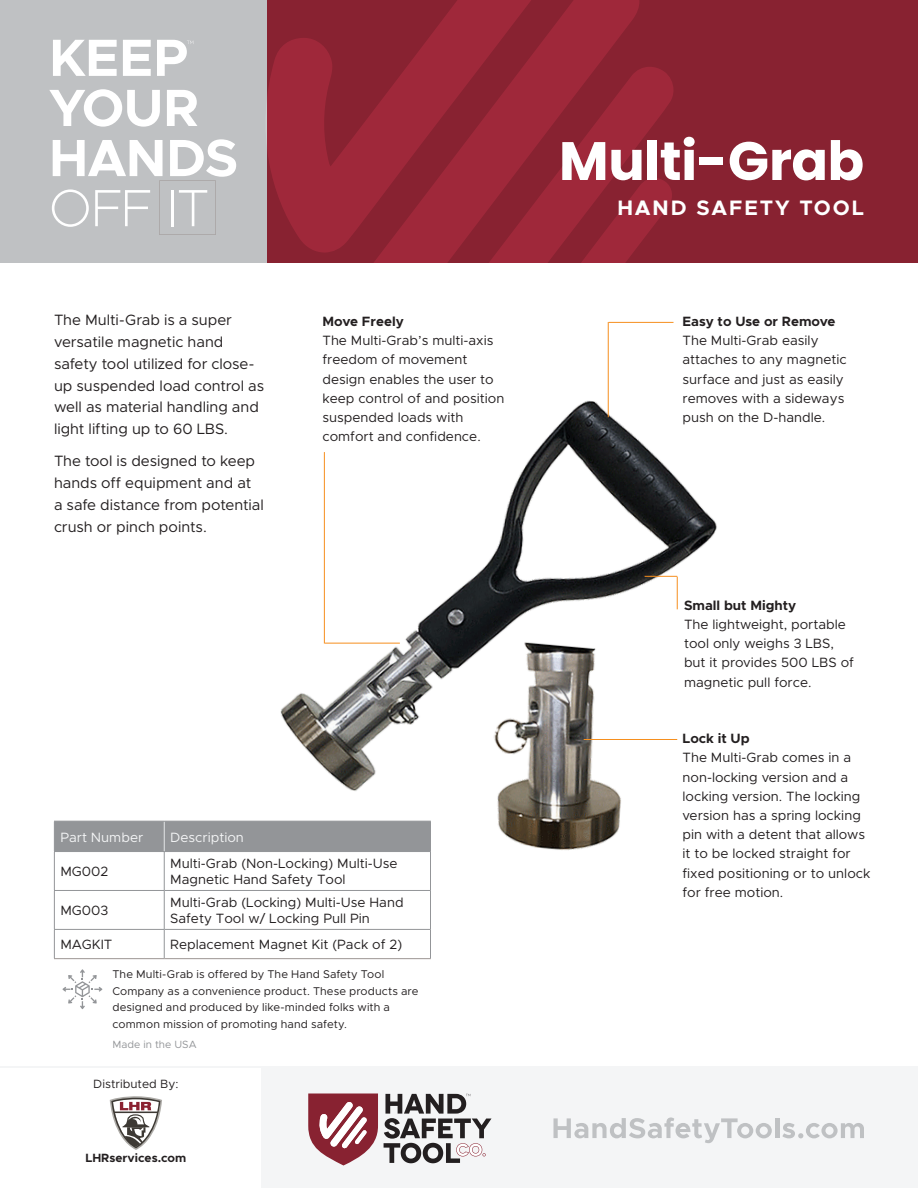
<style>
.page{position:relative;width:918px;height:1188px;background:#fff}
.page>*{position:absolute;margin:0;border:0;box-sizing:border-box;transform-origin:0 0}
.Headline{font:700 54px "Poppins";letter-spacing:-.01em;color:#fff}
.Section_Header_-_Ali{font:700 21px "Metropolis";letter-spacing:.09em;color:#fff}
.Body_Text{font:15px/21.8px "Metropolis";color:#231f20}
.Body_Text-2{font:13.5px/19.2px "Metropolis";color:#231f20}
.Body_Text-3{font:700 13.5px "Metropolis";color:#231f20}
.t1{font:13.5px "Metropolis";color:#f4f5f6}
.Body_Text-4{font:700 12px "Metropolis";color:#231f20}
.Body_Text-5{font:12px "Metropolis";color:#231f20}
.Body_Text-6{font:11.25px/16.5px "Metropolis";letter-spacing:.01em;color:#231f20}
.t2{font:10.5px "Metropolis";color:#939598}
</style>
<div class="page">
<div style="left:264px;top:0;width:654px;height:262px;background:#882231"></div>
<div style="left:0;top:0;width:267px;height:262px;background:#bfc1c3"></div>
<div style="left:261px;top:1066px;width:657px;height:122px;background:#f4f5f6"></div>
<hr style="left:0;top:1066px;width:267px;height:2px;background:#f4f5f6">
<img style="left:248px;top:352px;width:469px;height:499px">
<hr style="left:608px;top:322px;width:1px;height:95px;background:#f68f1e">
<svg style="left:308px;top:1094px;width:70px;height:72px"></svg>
<svg style="left:384px;top:1094px;width:108px;height:69px"></svg>
<svg style="left:553px;top:1117px;width:219px;height:26px"></svg>
<hr style="left:775px;top:1118px;width:4px;height:20px;background:#bfc1c3">
<svg style="left:782px;top:1123px;width:82px;height:15px"></svg>
<svg style="left:53px;top:40px;width:64px;height:36px"></svg>
<svg style="left:123px;top:40px;width:28px;height:36px"></svg>
<svg style="left:49px;top:89px;width:111px;height:38px"></svg>
<svg style="left:167px;top:90px;width:30px;height:36px"></svg>
<svg style="left:52px;top:139px;width:184px;height:96px"></svg>
<svg style="left:157px;top:40px;width:36px;height:36px"></svg>
<svg style="left:266px;top:38px;width:94px;height:215px;fill:#9f283a"></svg>
<svg style="left:360px;top:0;width:279px;height:263px;fill:#9f283a"></svg>
<svg style="left:459px;top:67px;width:215px;height:266px"></svg>
<svg style="left:572px;top:178px;width:102px;height:120px"></svg>
<hr style="left:54px;top:958px;width:110px;height:1px;background:#9c9593">
<hr style="left:164px;top:958px;width:267px;height:1px;background:#9c9593">
<hr style="left:54px;top:852px;width:1px;height:38px;background:#939598">
<hr style="left:164px;top:852px;width:1px;height:38px;background:#939598">
<hr style="left:430px;top:852px;width:1px;height:38px;background:#939598">
<hr style="left:54px;top:891px;width:1px;height:38px;background:#939598">
<hr style="left:164px;top:891px;width:1px;height:38px;background:#939598">
<hr style="left:430px;top:891px;width:1px;height:38px;background:#939598">
<svg style="left:54px;top:930px;width:1px;height:28px"></svg>
<svg style="left:164px;top:930px;width:1px;height:28px"></svg>
<svg style="left:430px;top:930px;width:1px;height:28px"></svg>
<div style="left:54px;top:821px;width:377px;height:30px;background:#939598"></div>
<hr style="left:54px;top:851px;width:110px;height:1px;background:#939598">
<hr style="left:164px;top:851px;width:267px;height:1px;background:#939598">
<hr style="left:54px;top:890px;width:110px;height:1px;background:#939598">
<hr style="left:164px;top:890px;width:267px;height:1px;background:#939598">
<hr style="left:54px;top:929px;width:110px;height:1px;background:#939598">
<hr style="left:164px;top:929px;width:267px;height:1px;background:#939598">
<hr style="left:584px;top:739px;width:93px;height:1px;background:#f68f1e">
<hr style="left:645px;top:576px;width:32px;height:1px;background:#f68f1e">
<hr style="left:677px;top:577px;width:1px;height:32px;background:#f68f1e">
<hr style="left:324px;top:452px;width:1px;height:192px;background:#f68f1e">
<svg style="left:62px;top:969px;width:40px;height:40px"></svg>
<hr style="left:325px;top:643px;width:75px;height:1px;background:#f68f1e">
<svg style="left:110px;top:1096px;width:52px;height:54px"></svg>
<p class="Body_Text" style="left:54px;top:309px;width:212px">The Multi-Grab is a super versatile magnetic hand safety tool utilized for close&shy;up suspended load control as well as material handling and light lifting up to 60 LBS.</p>
<p class="Body_Text" style="left:54px;top:450px;width:211px">The tool is designed to keep hands off equipment and at<br>a safe distance from potential crush or pinch points.</p>
<p class="Body_Text-3" style="left:322px;top:313px;width:83px">Move Freely</p>
<p class="Body_Text-2" style="left:322px;top:331px;width:183px">The Multi-Grab’s multi-axis freedom of movement design enables the user to keep control of and position suspended loads with comfort and confidence.</p>
<p class="t1" style="left:60px;top:829px;width:84px">Part Number</p>
<p class="t1" style="left:170px;top:829px;width:75px">Description</p>
<p class="Body_Text-2" style="left:60px;top:862px;width:50px">MG002</p>
<p class="Body_Text-2" style="left:170px;top:856px;width:229px;line-height:16.2px">Multi-Grab (Non-Locking) Multi-Use<br>Magnetic Hand Safety Tool</p>
<p class="Body_Text-2" style="left:60px;top:901px;width:50px">MG003</p>
<p class="Body_Text-2" style="left:170px;top:894px;width:235px;line-height:16.2px">Multi-Grab (Locking) Multi-Use Hand<br>Safety Tool w/ Locking Pull Pin</p>
<p class="Body_Text-2" style="left:60px;top:935px;width:54px">MAGKIT</p>
<p class="Body_Text-2" style="left:170px;top:935px;width:233px">Replacement Magnet Kit (Pack of 2)</p>
<p class="Body_Text-6" style="left:112px;top:966px;width:308px">The Multi-Grab is offered by The Hand Safety Tool Company as a convenience product. These products are designed and produced by like-minded folks with a common mission of promoting hand safety.</p>
<p class="t2" style="left:112px;top:1038px;width:86px">Made in the USA</p>
<p class="Body_Text-5" style="left:93px;top:1076px;width:87px">Distributed By:</p>
<p class="Body_Text-4" style="left:85px;top:1151px;width:102px">LHRservices.com</p>
<p class="Headline" style="left:559px;top:130px;width:307px">Multi-Grab</p>
<p class="Section_Header_-_Ali" style="left:618px;top:194px;width:248px">HAND SAFETY TOOL</p>
<p class="Body_Text-3" style="left:683px;top:313px;width:155px">Easy to Use or Remove</p>
<p class="Body_Text-2" style="left:683px;top:331px;width:166px">The Multi-Grab easily attaches to any magnetic surface and just as easily removes with a sideways push on the D-handle.</p>
<p class="Body_Text-3" style="left:684px;top:597px;width:114px">Small but Mighty</p>
<p class="Body_Text-2" style="left:684px;top:615px;width:171px">The lightweight, portable tool only weighs 3 LBS, but it provides 500 LBS of magnetic pull force.</p>
<p class="Body_Text-3" style="left:683px;top:730px;width:69px">Lock it Up</p>
<p class="Body_Text-2" style="left:683px;top:748px;width:190px">The Multi-Grab comes in a non-locking version and a locking version. The locking version has a spring locking pin with a detent that allows it to be locked straight for fixed positioning or to unlock for free motion.</p>
</div>
